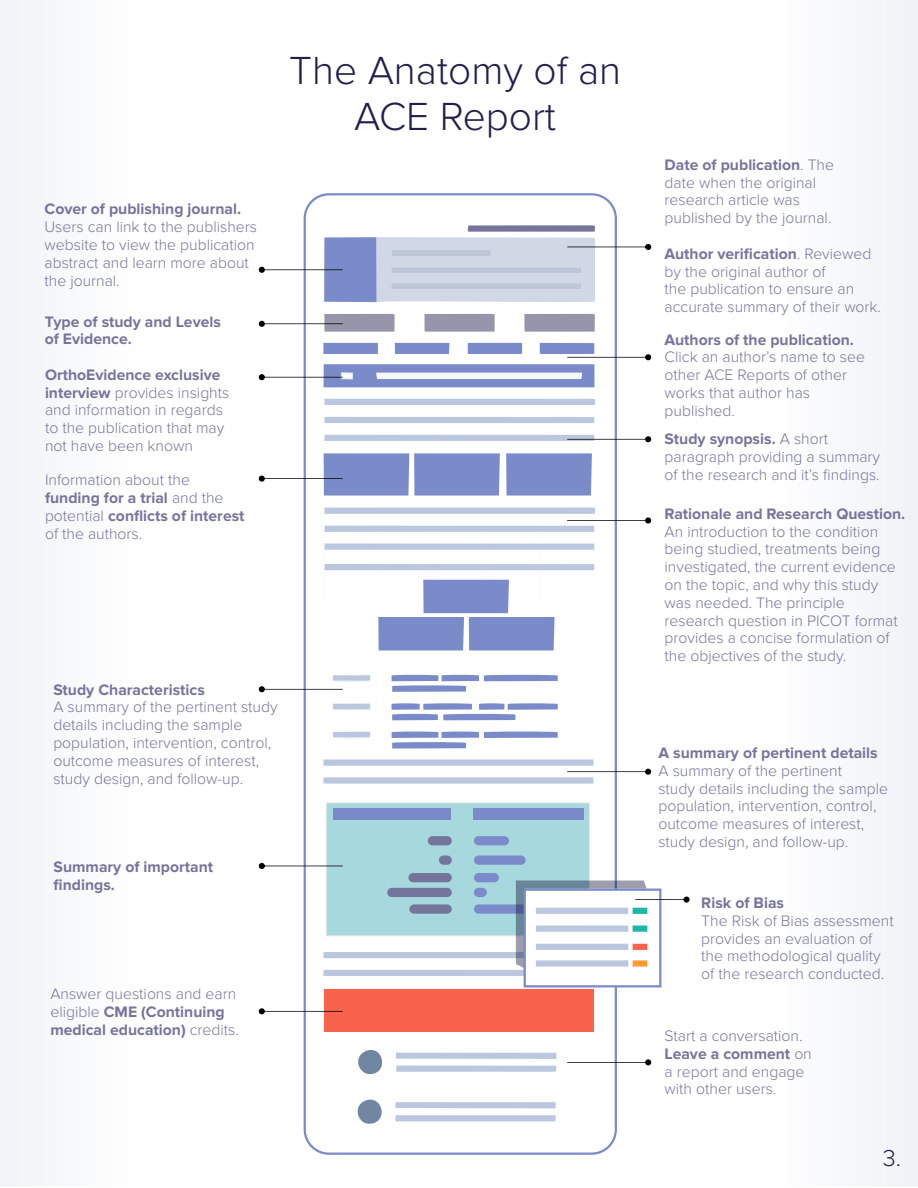
<style>
.page{position:relative;width:918px;height:1188px;background:#fff}
.page>*{position:absolute;margin:0;border:0;box-sizing:border-box;transform-origin:0 0}
.t1{font:300 40.65px/45.9px "Proxima Nova";color:#20204d;text-align:center}
.t2{font:300 23.85px "Proxima Nova";color:#20204d}
.t3{font:300 15.75px/17.9px "Proxima Nova";color:#75759c}
.t4{font:700 15.75px/17.9px "Proxima Nova";color:#75759c}
.s1{font-weight:700}
</style>
<div class="page">
<div style="left:868px;top:0;width:50px;height:1187px;background:#f2f4f8"></div>
<div style="left:0;top:0;width:40px;height:1187px;background:#f2f4f8"></div>
<div style="left:304px;top:193px;width:313px;height:962px;background:#fff;border:2px solid #7b8bc9;border-radius:24px"></div>
<div style="left:324px;top:237px;width:53px;height:65px;background:#7b8bc9"></div>
<div style="left:324px;top:399px;width:271px;height:6px;background:#bac7de"></div>
<div style="left:324px;top:417px;width:270px;height:6px;background:#bac7de"></div>
<div style="left:324px;top:435px;width:270px;height:6px;background:#bac7de"></div>
<svg style="left:524px;top:314px;width:71px;height:18px"></svg>
<svg style="left:425px;top:314px;width:70px;height:18px"></svg>
<svg style="left:357px;top:1099px;width:199px;height:25px"></svg>
<svg style="left:259px;top:267px;width:84px;height:6px"></svg>
<svg style="left:259px;top:314px;width:136px;height:18px"></svg>
<svg style="left:358px;top:1044px;width:293px;height:36px"></svg>
<svg style="left:323px;top:760px;width:328px;height:24px"></svg>
<svg style="left:376px;top:225px;width:275px;height:78px"></svg>
<svg style="left:259px;top:343px;width:392px;height:44px"></svg>
<svg style="left:567px;top:436px;width:84px;height:6px"></svg>
<div style="left:506px;top:453px;width:86px;height:43px;background:#7b8bc9"></div>
<svg style="left:259px;top:453px;width:241px;height:43px"></svg>
<svg style="left:324px;top:508px;width:327px;height:142px"></svg>
<svg style="left:259px;top:668px;width:299px;height:81px"></svg>
<svg style="left:259px;top:802px;width:431px;height:230px"></svg>
<p class="t4" style="left:45px;top:201px;width:198px">Cover of publishing journal.</p>
<p class="t3" style="left:45px;top:219px;width:214px">Users can link to the publishers website to view the publication abstract and learn more about the journal.</p>
<p class="t4" style="left:45px;top:313px;width:178px">Type of study and Levels of Evidence.</p>
<p class="t3" style="left:45px;top:366px;width:186px"><span class="s1">OrthoEvidence exclusive interview</span> provides insights and information in regards to the publication that may not have been known</p>
<p class="t3" style="left:45px;top:472px;width:201px">Information about the <span class="s1">funding for a trial</span> and the potential <span class="s1">conflicts of interest </span>of the authors.</p>
<h1 class="t1" style="left:289px;top:49px;width:333px">The Anatomy of an<br>ACE Report</h1>
<p class="t4" style="left:53px;top:681px;width:153px">Study Characteristics</p>
<p class="t3" style="left:53px;top:699px;width:226px">A summary of the pertinent study details including the sample population, intervention, control, outcome measures of interest, study design, and follow-up.</p>
<p class="t4" style="left:54px;top:859px;width:161px">Summary of important findings.</p>
<p class="t3" style="left:50px;top:986px;width:190px">Answer questions and earn eligible <span class="s1">CME (Continuing medical education)</span> credits.</p>
<p class="t3" style="left:665px;top:156px;width:171px"><span class="s1">Date of publication</span>. The date when the original research article was published by the journal.</p>
<p class="t3" style="left:665px;top:245px;width:218px"><span class="s1">Author verification</span>. Reviewed by the original author of<br>the publication to ensure an accurate summary of their work.</p>
<p class="t4" style="left:665px;top:331px;width:191px">Authors of the publication.</p>
<p class="t3" style="left:665px;top:349px;width:202px">Click an author’s name to see other ACE Reports of other works that author has published.</p>
<p class="t3" style="left:665px;top:431px;width:217px"><span class="s1">Study synopsis.</span> A short paragraph providing a summary of the research and it’s findings.</p>
<p class="t4" style="left:665px;top:505px;width:242px">Rationale and Research Question.</p>
<p class="t3" style="left:665px;top:523px;width:235px">An introduction to the condition being studied, treatments being investigated, the current evidence on the topic, and why this study was needed. The principle research question in PICOT format provides a concise formulation of the objectives of the study.</p>
<p class="t4" style="left:658px;top:744px;width:221px">A summary of pertinent details</p>
<p class="t3" style="left:658px;top:762px;width:231px">A summary of the pertinent<br>study details including the sample population, intervention, control, outcome measures of interest, study design, and follow-up.</p>
<p class="t4" style="left:701px;top:894px;width:84px">Risk of Bias</p>
<p class="t3" style="left:701px;top:912px;width:194px">The Risk of Bias assessment provides an evaluation of the methodological quality of the research conducted.</p>
<p class="t3" style="left:665px;top:1027px;width:149px">Start a conversation.<br><span class="s1">Leave a comment</span> on a report and engage with other users.</p>
<h2 class="t2" style="left:883px;top:1147px;width:20px">3.</h2>
</div>
